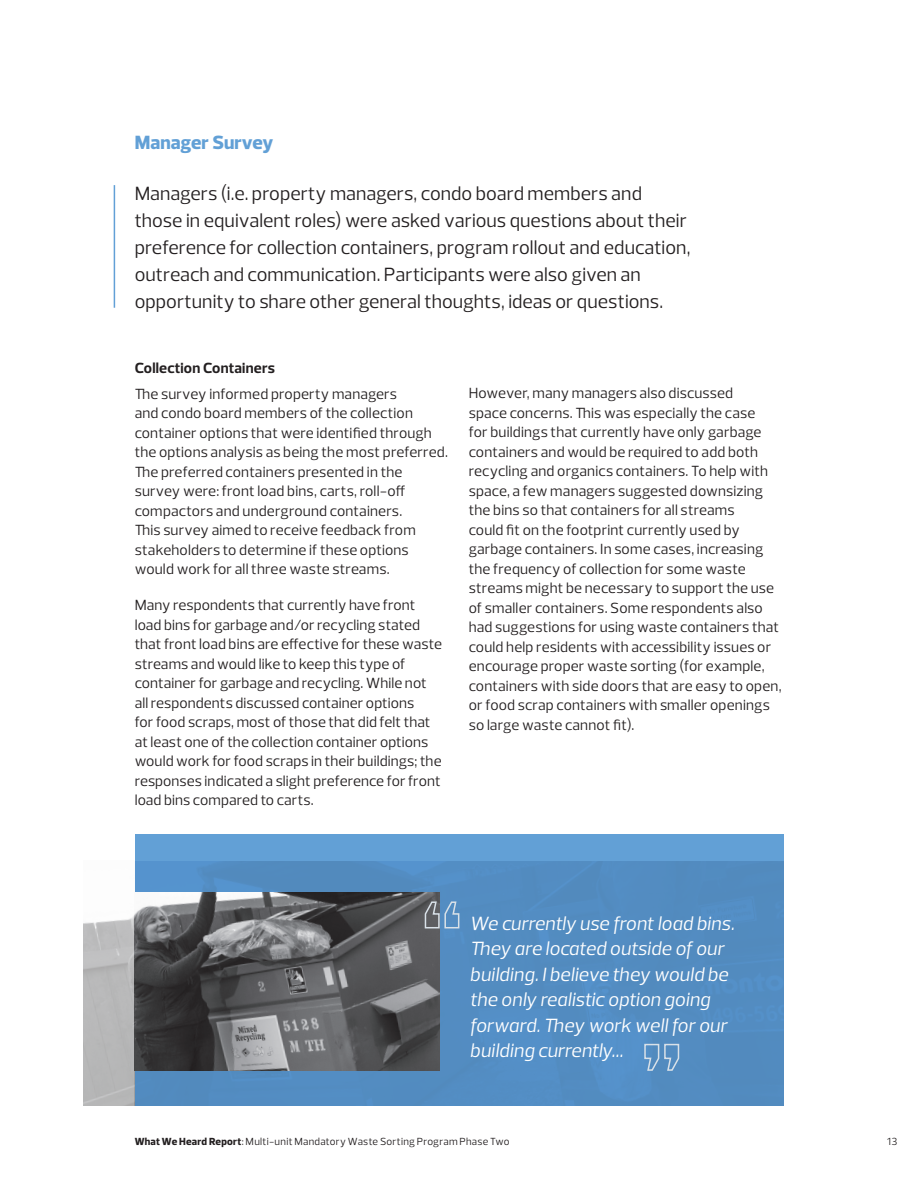
<style>
.page{position:relative;width:918px;height:1188px;background:#fff}
.page>*{position:absolute;margin:0;border:0;box-sizing:border-box;transform-origin:0 0}
.PE_Body_Large_Docs{font:19.5px/27px "Prelo";color:#231f20}
.PE_Pull_Quote_Doc{font:italic 19.5px/25.5px "Prelo";letter-spacing:.005em;color:#fff}
.PE_Heading_Doc{font:800 19.5px "Prelo";letter-spacing:.01em;color:#62a0d6}
.PE_Body_Doc{font:15px/19.5px "Prelo";letter-spacing:.01em;color:#231f20}
.Body_Bold_Head{font:700 15px "Prelo";letter-spacing:.01em;color:#231f20}
.t1{font:10.5px "Prelo";letter-spacing:.025em;color:#231f20}
.s1{font-weight:800}
</style>
<div class="page">
<img style="left:83px;top:914px;width:52px;height:191px">
<hr style="left:114px;top:185px;width:1px;height:123px;background:#62a0d6">
<div style="left:135px;top:834px;width:648px;height:271px;background:#62a0d6"></div>
<div style="left:135px;top:861px;width:648px;height:244px;background:#538cc1"></div>
<img style="left:135px;top:892px;width:304px;height:179px">
<svg style="left:424px;top:900px;width:36px;height:29px"></svg>
<svg style="left:644px;top:1043px;width:36px;height:29px"></svg>
<p class="PE_Heading_Doc" style="left:135px;top:130px;width:140px">Manager Survey</p>
<p class="PE_Body_Large_Docs" style="left:135px;top:180px;width:557px">Managers (i.e. property managers, condo board members and those in equivalent roles) were asked various questions about their preference for collection containers, program rollout and education, outreach and communication. Participants were also given an opportunity to share other general thoughts, ideas or questions.</p>
<p class="Body_Bold_Head" style="left:135px;top:358px;width:142px">Collection Containers</p>
<p class="PE_Body_Doc" style="left:135px;top:384px;width:315px">The survey informed property managers<br>and condo board members of the collection container options that were identified through the options analysis as being the most preferred.<br>The preferred containers presented in the survey were: front load bins, carts, roll-off compactors and underground containers.<br>This survey aimed to receive feedback from stakeholders to determine if these options would work for all three waste streams.</p>
<p class="PE_Body_Doc" style="left:135px;top:595px;width:309px">Many respondents that currently have front load bins for garbage and/or recycling stated that front load bins are effective for these waste streams and would like to keep this type of container for garbage and recycling. While not all respondents discussed container options<br>for food scraps, most of those that did felt that at least one of the collection container options would work for food scraps in their buildings; the responses indicated a slight preference for front load bins compared to carts.</p>
<p class="PE_Body_Doc" style="left:469px;top:384px;width:314px">However, many managers also discussed<br>space concerns. This was especially the case<br>for buildings that currently have only garbage containers and would be required to add both recycling and organics containers. To help with space, a few managers suggested downsizing the bins so that containers for all streams<br>could fit on the footprint currently used by garbage containers. In some cases, increasing the frequency of collection for some waste streams might be necessary to support the use of smaller containers. Some respondents also had suggestions for using waste containers that could help residents with accessibility issues or encourage proper waste sorting (for example, containers with side doors that are easy to open, or food scrap containers with smaller openings so large waste cannot fit).</p>
<p class="PE_Pull_Quote_Doc" style="left:470px;top:910px;width:266px">We currently use front load bins.<br>They are located outside of our building. I believe they would be the only realistic option going forward. They work well for our building currently...</p>
<p class="t1" style="left:135px;top:1135px;width:376px"><span class="s1">What We Heard Report</span>: Multi-unit Mandatory Waste Sorting Program Phase Two</p>
<p class="t1" style="left:887px;top:1135px;width:12px">13</p>
</div>
